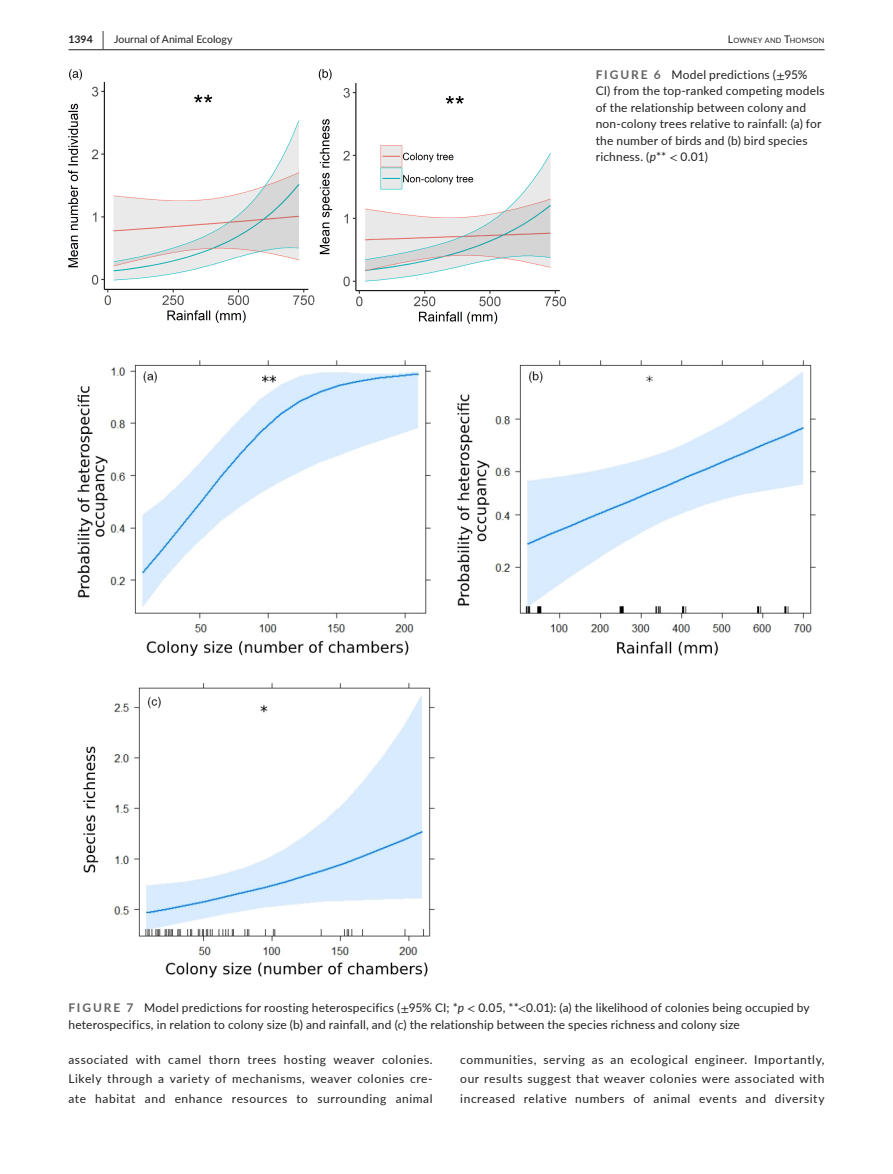
<style>
.page{position:relative;width:893px;height:1174px;background:#fff}
.page>*{position:absolute;margin:0;border:0;box-sizing:border-box;transform-origin:0 0}
.t1{font:12px/16.5px "Lato";letter-spacing:.015em;color:#231f20;text-align:justify}
.t2{font:10.5px "Lato";color:#231f20}
.t3{font:700 10.5px "Lato";color:#231f20}
.t4{font:7.35px "Lato";letter-spacing:.025em;color:#231f20}
.s1{font-size:19.5px}
.s2{font-size:10.5px}
.s3{font-weight:700;color:#636366}
.s4{font-family:"STIX"}
.s5{font-style:italic}
</style>
<div class="page">
<hr style="left:68px;top:49px;width:756px;height:1px;background:#231f20">
<img style="left:68px;top:69px;width:498px;height:254px">
<img style="left:77px;top:360px;width:739px;height:618px">
<p class="t3" style="left:68px;top:31px;width:37px">1394 <span class="s1">|</span></p>
<p class="t2" style="left:114px;top:31px;width:120px">Journal of Animal Ecology</p>
<p class="t4" style="left:728px;top:35px;width:98px"><span class="s2">L</span>OWNEY AND <span class="s2">T</span>HOMSON</p>
<p class="t1" style="left:596px;top:66px;width:230px;text-align:left"><span class="s3">FIGURE 6</span> Model predictions (<span class="s4">±</span>95% CI) from the top-ranked competing models of the relationship between colony and non-colony trees relative to rainfall: (a) for the number of birds and (b) bird species richness. (<span class="s5">p</span>** <span class="s4">&lt;</span> 0.01)</p>
<p class="t1" style="left:68px;top:999px;width:743px"><span class="s3">FIGURE 7</span> Model predictions for roosting heterospecifics (<span class="s4">±</span>95% CI; *<span class="s5">p</span> <span class="s4">&lt;</span> 0.05, **<span class="s4">&lt;</span>0.01): (a) the likelihood of colonies being occupied by heterospecifics, in relation to colony size (b) and rainfall, and (c) the relationship between the species richness and colony size</p>
<p class="t1" style="left:68px;top:1049px;width:366px;line-height:19.5px">associated with camel thorn trees hosting weaver colonies.<br>Likely through a variety of mechanisms, weaver colonies cre&shy;ate habitat and enhance resources to surrounding animal</p>
<p class="t1" style="left:460px;top:1049px;width:366px;line-height:19.5px">communities, serving as an ecological engineer. Importantly, our results suggest that weaver colonies were associated with increased relative numbers of animal events and diversity</p>
</div>
